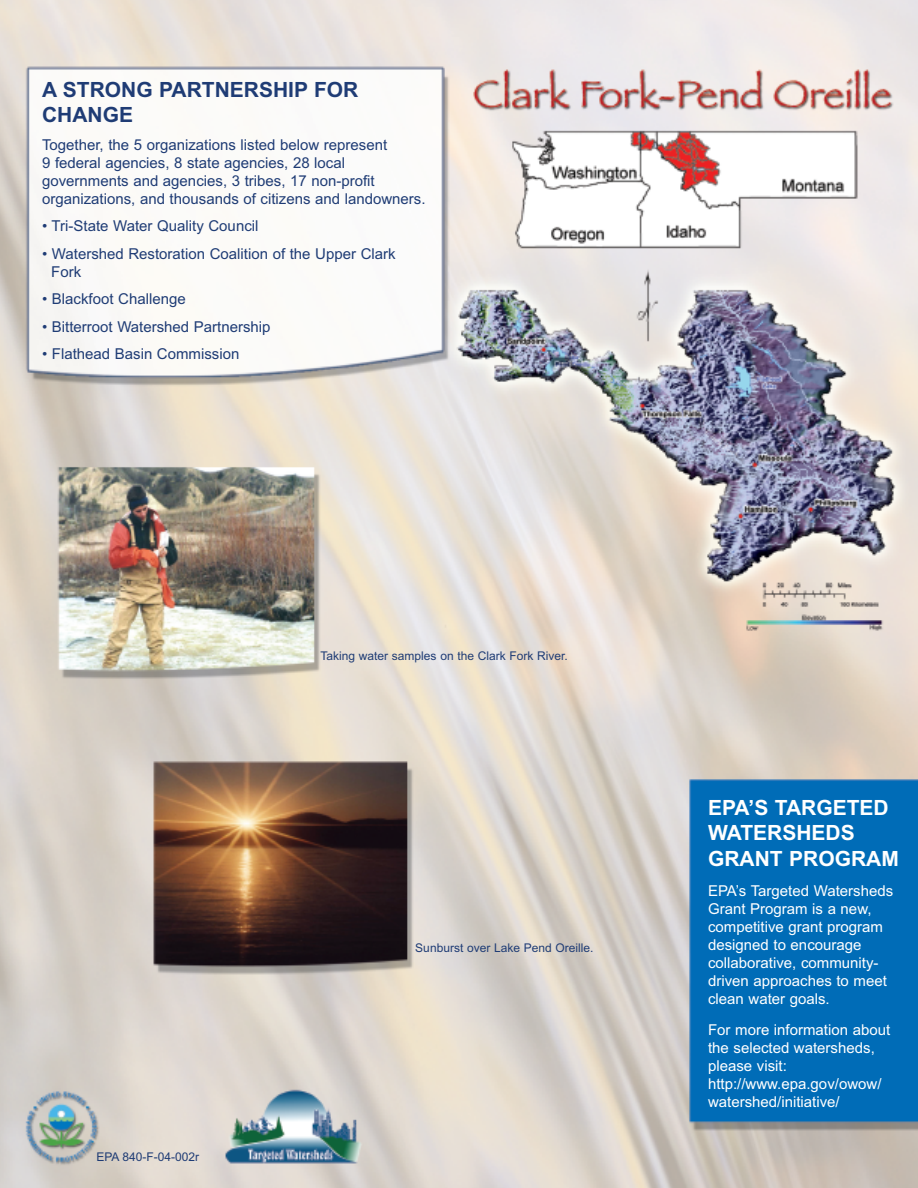
<style>
.page{position:relative;width:918px;height:1188px;background:#fff}
.page>*{position:absolute;margin:0;border:0;box-sizing:border-box;transform-origin:0 0}
.t1{font:21px/25.2px "Arial Bold MS";color:#fff}
.t2{font:21px/25.2px "Arial Bold MS";color:#1f3c75}
.t3{font:15px/18px "Arial MS";color:#1f3c75}
.t4{font:15px/18px "Arial MS";color:#fff}
.t5{font:12px "Arial MS";color:#1f3c75}
</style>
<div class="page">
<img style="left:0;top:0;width:918px;height:1188px">
<h1 class="t2" style="left:42px;top:77px;width:318px">A STRONG PARTNERSHIP FOR<br>CHANGE</h1>
<p class="t3" style="left:42px;top:135px;width:385px">Together, the 5 organizations listed below represent<br>9 federal agencies, 8 state agencies, 28 local governments and agencies, 3 tribes, 17 non-profit organizations, and thousands of citizens and landowners.</p>
<p class="t3" style="left:42px;top:217px;width:218px">• Tri-State Water Quality Council</p>
<p class="t3" style="left:51px;top:245px;width:346px;text-indent:-9px">• Watershed Restoration Coalition of the Upper Clark<br>Fork</p>
<p class="t3" style="left:42px;top:290px;width:145px">• Blackfoot Challenge</p>
<p class="t3" style="left:42px;top:318px;width:230px">• Bitterroot Watershed Partnership</p>
<p class="t3" style="left:42px;top:345px;width:199px">• Flathead Basin Commission</p>
<p class="t5" style="left:96px;top:1150px;width:104px">EPA 840-F-04-002r</p>
<p class="t5" style="left:321px;top:649px;width:249px">Taking water samples on the Clark Fork River.</p>
<p class="t5" style="left:415px;top:941px;width:180px">Sunburst over Lake Pend Oreille.</p>
<h1 class="t1" style="left:708px;top:795px;width:192px">EPA’S TARGETED<br>WATERSHEDS<br>GRANT PROGRAM</h1>
<p class="t4" style="left:708px;top:882px;width:187px">EPA’s Targeted Watersheds<br>Grant Program is a new, competitive grant program designed to encourage collaborative, community&shy;driven approaches to meet clean water goals.</p>
<p class="t4" style="left:708px;top:1020px;width:184px">For more information about the selected watersheds, please visit: http://www.epa.gov/owow/ watershed/initiative/</p>
</div>
